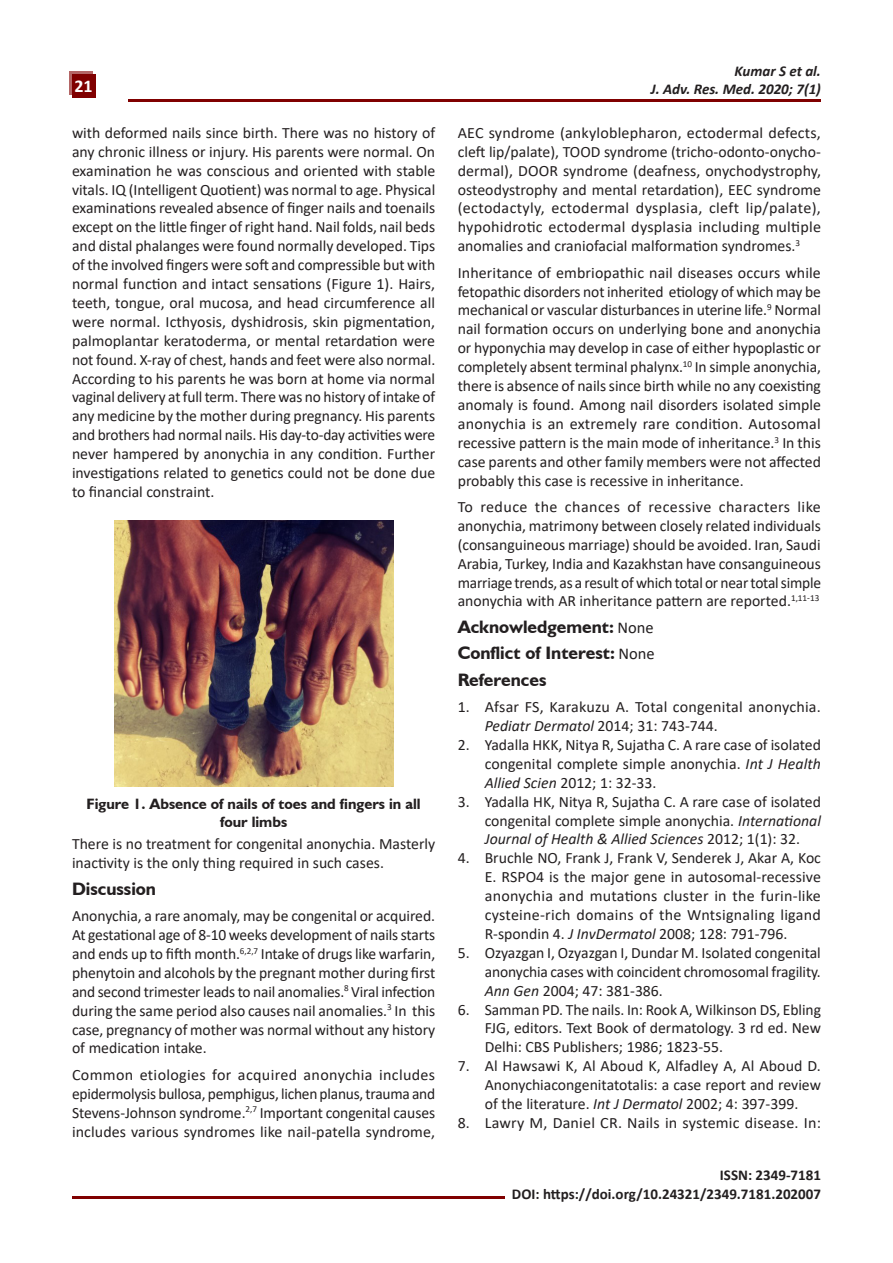
<style>
.page{position:relative;width:893px;height:1263px;background:#fff}
.page>*{position:absolute;margin:0;border:0;box-sizing:border-box;transform-origin:0 0}
.t1{font:700 18px "Humanist 521 BT";color:#231f20}
.t2{font:700 18px "Calibri";color:#fff}
.t3{font:15.75px/18.9px "Calibri";color:#231f20;text-align:justify}
.t4{font:700 15px/18.9px "Calibri";color:#231f20;text-align:right}
.t5{font:700 15px/18px "Humanist 521 BT";color:#231f20;text-align:center}
.t6{font:italic 700 15px/18px "Calibri";color:#231f20;text-align:right}
.s1{font-family:"Calibri";font-weight:400;font-size:16.5px}
.s2{font-style:italic}
</style>
<div class="page">
<div style="left:69px;top:71px;width:23px;height:23px;background:#b46666"></div>
<div style="left:72px;top:74px;width:23px;height:23px;background:#800000"></div>
<hr style="left:128px;top:100px;width:693px;height:2px;background:#800000">
<hr style="left:72px;top:1196px;width:433px;height:2px;background:#800000">
<img style="left:114px;top:520px;width:279px;height:266px">
<p class="t2" style="left:74px;top:74px;width:20px">21</p>
<p class="t6" style="left:651px;top:61px;width:172px">Kumar S et al.<br>J. Adv. Res. Med. 2020; 7(1)</p>
<p class="t3" style="left:72px;top:123px;width:365px">with deformed nails since birth. There was no history of any chronic illness or injury. His parents were normal. On examination he was conscious and oriented with stable vitals. IQ (Intelligent Quotient) was normal to age. Physical examinations revealed absence of finger nails and toenails except on the little finger of right hand. Nail folds, nail beds and distal phalanges were found normally developed. Tips of the involved fingers were soft and compressible but with normal function and intact sensations (Figure 1). Hairs, teeth, tongue, oral mucosa, and head circumference all were normal. Icthyosis, dyshidrosis, skin pigmentation, palmoplantar keratoderma, or mental retardation were not found. X-ray of chest, hands and feet were also normal.<br>According to his parents he was born at home via normal vaginal delivery at full term. There was no history of intake of any medicine by the mother during pregnancy. His parents and brothers had normal nails. His day-to-day activities were never hampered by anonychia in any condition. Further investigations related to genetics could not be done due to financial constraint.</p>
<p class="t3" style="left:458px;top:123px;width:365px">AEC syndrome (ankyloblepharon, ectodermal defects, cleft lip/palate), TOOD syndrome (tricho-odonto-onycho&shy;dermal), DOOR syndrome (deafness, onychodystrophy, osteodystrophy and mental retardation), EEC syndrome (ectodactyly, ectodermal dysplasia, cleft lip/palate), hypohidrotic ectodermal dysplasia including multiple anomalies and craniofacial malformation syndromes.<sup>3</sup></p>
<p class="t3" style="left:458px;top:263px;width:365px">Inheritance of embriopathic nail diseases occurs while fetopathic disorders not inherited etiology of which may be mechanical or vascular disturbances in uterine life.<sup>9</sup> Normal nail formation occurs on underlying bone and anonychia or hyponychia may develop in case of either hypoplastic or completely absent terminal phalynx.<sup>10</sup> In simple anonychia, there is absence of nails since birth while no any coexisting anomaly is found. Among nail disorders isolated simple anonychia is an extremely rare condition. Autosomal recessive pattern is the main mode of inheritance.<sup>3</sup> In this case parents and other family members were not affected probably this case is recessive in inheritance.</p>
<p class="t3" style="left:458px;top:497px;width:365px">To reduce the chances of recessive characters like anonychia, matrimony between closely related individuals (consanguineous marriage) should be avoided. Iran, Saudi Arabia, Turkey, India and Kazakhstan have consanguineous marriage trends, as a result of which total or near total simple anonychia with AR inheritance pattern are reported.<sup>1,11-13</sup></p>
<p class="t1" style="left:458px;top:615px;width:198px">Acknowledgement: <span class="s1">None</span></p>
<p class="t1" style="left:458px;top:642px;width:198px">Conflict of Interest: <span class="s1">None</span></p>
<p class="t1" style="left:458px;top:668px;width:90px">References</p>
<p class="t3" style="left:485px;top:697px;width:338px;text-indent:-27px">1. Afsar FS, Karakuzu A. Total congenital anonychia.<br><span class="s2">Pediatr Dermatol</span> 2014; 31: 743-744.</p>
<p class="t3" style="left:485px;top:735px;width:338px;text-indent:-27px">2. Yadalla HKK, Nitya R, Sujatha C. A rare case of isolated congenital complete simple anonychia. <span class="s2">Int J Health Allied Scien</span> 2012; 1: 32-33.</p>
<p class="t3" style="left:485px;top:791px;width:338px;text-indent:-27px">3. Yadalla HK, Nitya R, Sujatha C. A rare case of isolated congenital complete simple anonychia. <span class="s2">International Journal of Health &amp; Allied Sciences</span> 2012; 1(1): 32.</p>
<p class="t3" style="left:485px;top:848px;width:338px;text-indent:-27px">4. Bruchle NO, Frank J, Frank V, Senderek J, Akar A, Koc E. RSPO4 is the major gene in autosomal-recessive anonychia and mutations cluster in the furin-like cysteine-rich domains of the Wntsignaling ligand R-spondin 4. <span class="s2">J InvDermatol</span> 2008; 128: 791-796.</p>
<p class="t3" style="left:485px;top:943px;width:338px;text-indent:-27px">5. Ozyazgan I, Ozyazgan I, Dundar M. Isolated congenital anonychia cases with coincident chromosomal fragility.<br><span class="s2">Ann Gen</span> 2004; 47: 381-386.</p>
<p class="t3" style="left:485px;top:999px;width:338px;text-indent:-27px">6. Samman PD. The nails. In: Rook A, Wilkinson DS, Ebling FJG, editors. Text Book of dermatology. 3 rd ed. New Delhi: CBS Publishers; 1986; 1823-55.</p>
<p class="t3" style="left:485px;top:1056px;width:338px;text-indent:-27px">7. Al Hawsawi K, Al Aboud K, Alfadley A, Al Aboud D.<br>Anonychiacongenitatotalis: a case report and review of the literature. <span class="s2">Int J Dermatol</span> 2002; 4: 397-399.</p>
<p class="t3" style="left:458px;top:1113px;width:365px">8. Lawry M, Daniel CR. Nails in systemic disease. In:</p>
<p class="t5" style="left:86px;top:794px;width:336px">Figure 1. Absence of nails of toes and fingers in all four limbs</p>
<p class="t3" style="left:72px;top:834px;width:365px">There is no treatment for congenital anonychia. Masterly inactivity is the only thing required in such cases.</p>
<p class="t1" style="left:72px;top:877px;width:86px">Discussion</p>
<p class="t3" style="left:72px;top:906px;width:365px">Anonychia, a rare anomaly, may be congenital or acquired.<br>At gestational age of 8-10 weeks development of nails starts and ends up to fifth month.<sup>6,2,7</sup> Intake of drugs like warfarin, phenytoin and alcohols by the pregnant mother during first and second trimester leads to nail anomalies.<sup>8</sup> Viral infection during the same period also causes nail anomalies.<sup>3</sup> In this case, pregnancy of mother was normal without any history of medication intake.</p>
<p class="t3" style="left:72px;top:1065px;width:365px">Common etiologies for acquired anonychia includes epidermolysis bullosa, pemphigus, lichen planus, trauma and Stevens-Johnson syndrome.<sup>2,7</sup> Important congenital causes includes various syndromes like nail-patella syndrome,</p>
<p class="t4" style="left:512px;top:1165px;width:311px">ISSN: 2349-7181<br>DOI: https://doi.org/10.24321/2349.7181.202007</p>
</div>
